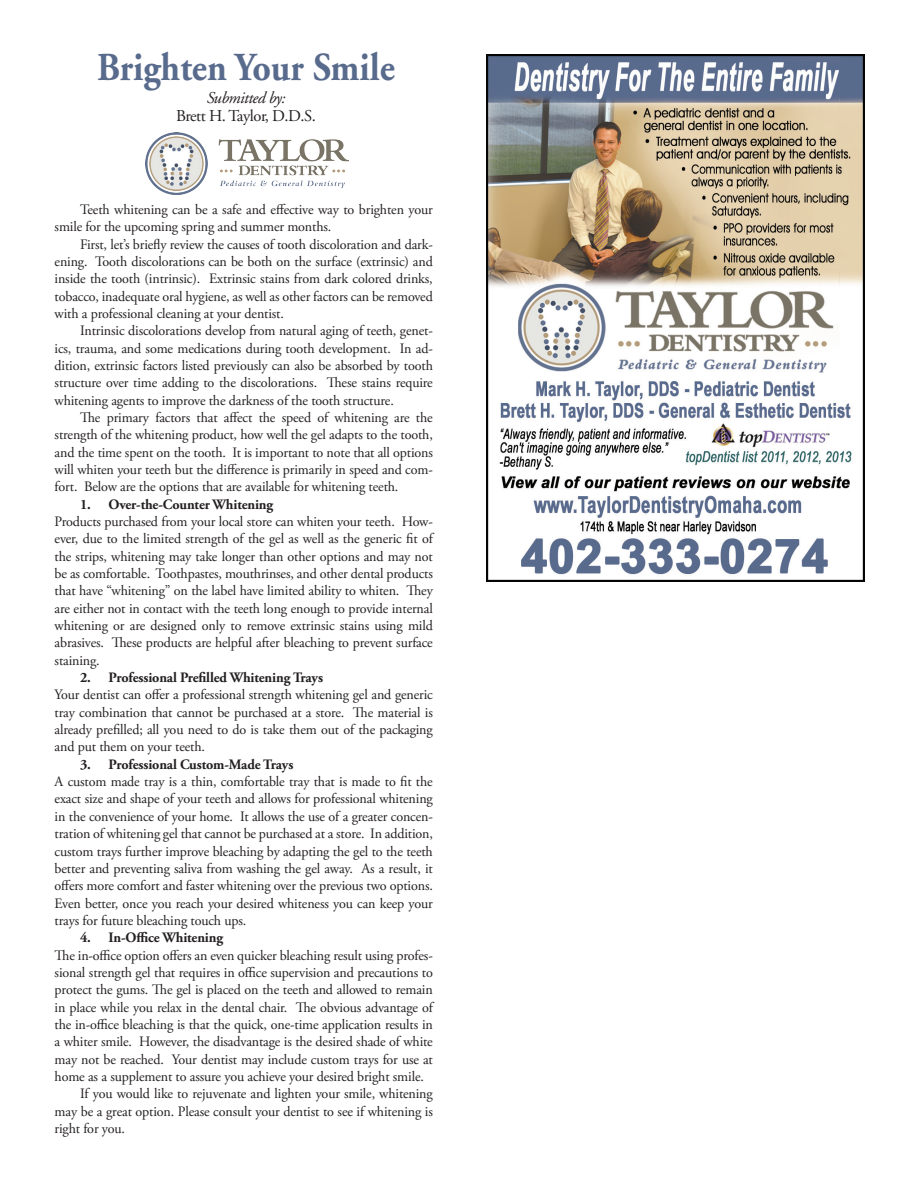
<style>
.page{position:relative;width:918px;height:1188px;background:#fff}
.page>*{position:absolute;margin:0;border:0;box-sizing:border-box;transform-origin:0 0}
.t1{font:700 39.6px "Adobe Garamond";color:#596b8d;scale:.91 1}
.t2{font:16.5px "Adobe Garamond";letter-spacing:-.03em;color:#231f20}
.t3{font:italic 16.5px "Adobe Garamond";letter-spacing:-.03em;color:#231f20}
.t4{font:14.4px/17.4px "Adobe Garamond Pro";letter-spacing:-.01em;color:#231f20;text-align:justify}
.t5{font:700 14.4px "Adobe Garamond Pro";letter-spacing:-.01em;color:#231f20}
</style>
<div class="page">
<img style="left:145px;top:133px;width:203px;height:62px">
<img style="left:487px;top:55px;width:378px;height:526px">
<p class="t1" style="left:97px;top:46px;width:329px">Brighten Your Smile</p>
<p class="t3" style="left:207px;top:89px;width:80px">Submitted by:</p>
<p class="t2" style="left:176px;top:107px;width:141px">Brett H. Taylor, D.D.S.</p>
<p class="t4" style="left:55px;top:201px;width:380px;text-indent:25px">Teeth whitening can be a safe and effective way to brighten your smile for the upcoming spring and summer months.</p>
<p class="t4" style="left:55px;top:236px;width:380px;text-indent:25px">First, let’s briefly review the causes of tooth discoloration and dark&shy;ening. Tooth discolorations can be both on the surface (extrinsic) and inside the tooth (intrinsic). Extrinsic stains from dark colored drinks, tobacco, inadequate oral hygiene, as well as other factors can be removed with a professional cleaning at your dentist.</p>
<p class="t4" style="left:55px;top:323px;width:380px;text-indent:25px">Intrinsic discolorations develop from natural aging of teeth, genet&shy;ics, trauma, and some medications during tooth development. In ad&shy;dition, extrinsic factors listed previously can also be absorbed by tooth structure over time adding to the discolorations. These stains require whitening agents to improve the darkness of the tooth structure.</p>
<p class="t4" style="left:55px;top:409px;width:380px;text-indent:25px">The primary factors that affect the speed of whitening are the strength of the whitening product, how well the gel adapts to the tooth, and the time spent on the tooth. It is important to note that all options will whiten your teeth but the difference is primarily in speed and com&shy;fort. Below are the options that are available for whitening teeth.</p>
<p class="t5" style="left:80px;top:496px;width:195px">1. Over-the-Counter Whitening</p>
<p class="t4" style="left:55px;top:513px;width:380px">Products purchased from your local store can whiten your teeth. How&shy;ever, due to the limited strength of the gel as well as the generic fit of the strips, whitening may take longer than other options and may not be as comfortable. Toothpastes, mouthrinses, and other dental products that have “whitening” on the label have limited ability to whiten. They are either not in contact with the teeth long enough to provide internal whitening or are designed only to remove extrinsic stains using mild abrasives. These products are helpful after bleaching to prevent surface staining.</p>
<p class="t5" style="left:80px;top:669px;width:244px">2. Professional Prefilled Whitening Trays</p>
<p class="t4" style="left:55px;top:687px;width:380px">Your dentist can offer a professional strength whitening gel and generic tray combination that cannot be purchased at a store. The material is already prefilled; all you need to do is take them out of the packaging and put them on your teeth.</p>
<p class="t5" style="left:80px;top:756px;width:215px">3. Professional Custom-Made Trays</p>
<p class="t4" style="left:55px;top:773px;width:380px">A custom made tray is a thin, comfortable tray that is made to fit the exact size and shape of your teeth and allows for professional whitening in the convenience of your home. It allows the use of a greater concen&shy;tration of whitening gel that cannot be purchased at a store. In addition, custom trays further improve bleaching by adapting the gel to the teeth better and preventing saliva from washing the gel away. As a result, it offers more comfort and faster whitening over the previous two options.<br>Even better, once you reach your desired whiteness you can keep your trays for future bleaching touch ups.</p>
<p class="t5" style="left:80px;top:929px;width:145px">4. In-Office Whitening</p>
<p class="t4" style="left:55px;top:947px;width:380px">The in-office option offers an even quicker bleaching result using profes&shy;sional strength gel that requires in office supervision and precautions to protect the gums. The gel is placed on the teeth and allowed to remain in place while you relax in the dental chair. The obvious advantage of the in-office bleaching is that the quick, one-time application results in a whiter smile. However, the disadvantage is the desired shade of white may not be reached. Your dentist may include custom trays for use at home as a supplement to assure you achieve your desired bright smile.</p>
<p class="t4" style="left:55px;top:1086px;width:380px;text-indent:25px">If you would like to rejuvenate and lighten your smile, whitening may be a great option. Please consult your dentist to see if whitening is right for you.</p>
</div>
